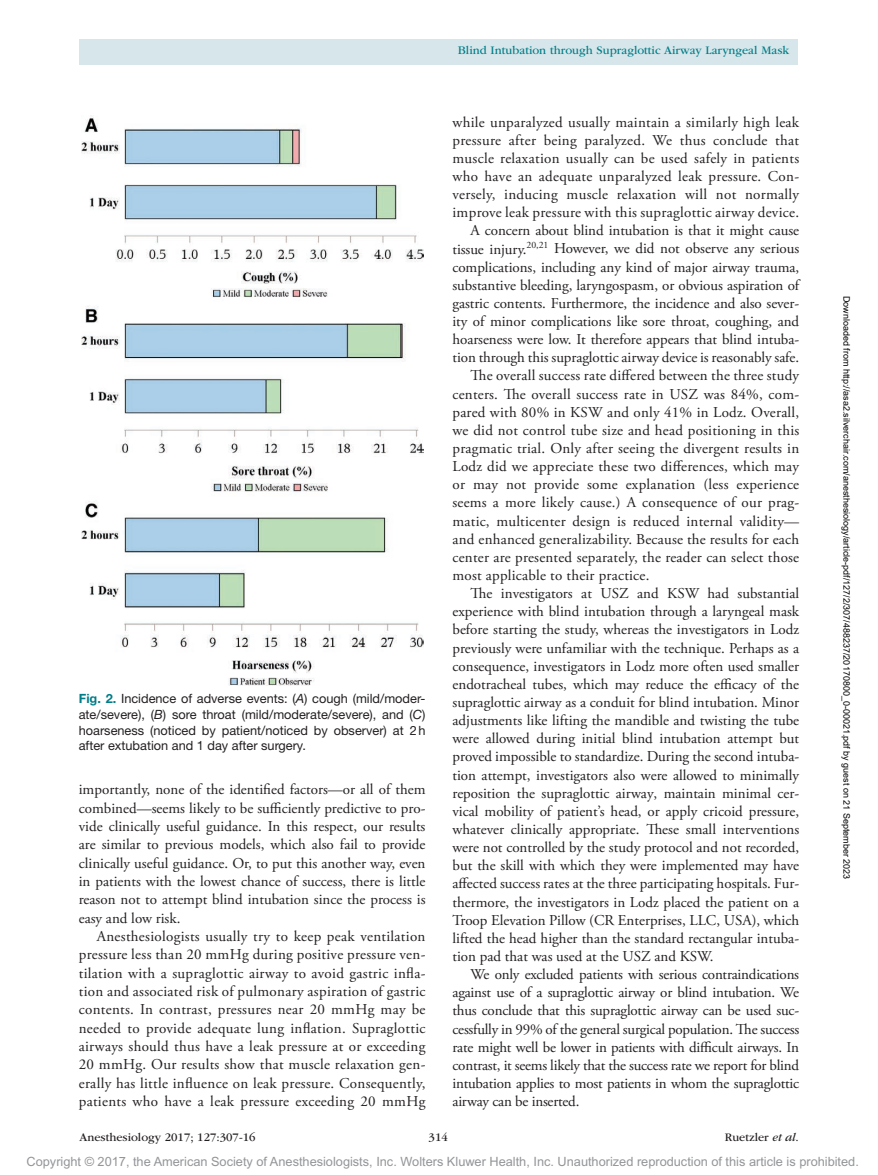
<style>
.page{position:relative;width:878px;height:1175px;background:#fff}
.page>*{position:absolute;margin:0;border:0;box-sizing:border-box;transform-origin:0 0}
.t1{font:15px/18.3px "Adobe Garamond Pro";color:#231f20;text-align:justify}
.t2{font:15px "Adobe Garamond Pro";letter-spacing:.02em;color:#231f20}
.t3{font:12.75px/15.8px "Helvetica Neue LT Std";color:#231f20;text-align:justify}
.t4{font:12.75px "Arial MT Std";color:#939598}
.t5{font:12px "ITC Garamond Std";color:#007d88}
.t6{font:12px "ITC Garamond Std";color:#231f20}
.t7{font:9px "Arial";color:#000}
.s1{font-weight:700;color:#007d88}
.s2{font-style:italic}
</style>
<div class="page">
<div style="left:79px;top:39px;width:718px;height:25px;background:#d6e6ea"></div>
<img style="left:81px;top:116px;width:342px;height:569px">
<p class="t3" style="left:79px;top:690px;width:348px"><span class="s1">Fig. 2.</span> Incidence of adverse events: (<span class="s2">A</span>) cough (mild/moder&shy;ate/severe), (<span class="s2">B</span>) sore throat (mild/moderate/severe), and (<span class="s2">C</span>) hoarseness (noticed by patient/noticed by observer) at 2h after extubation and 1 day after surgery.</p>
<p class="t1" style="left:79px;top:781px;width:348px">importantly, none of the identified factors—or all of them combined—seems likely to be sufficiently predictive to pro&shy;vide clinically useful guidance. In this respect, our results are similar to previous models, which also fail to provide clinically useful guidance. Or, to put this another way, even in patients with the lowest chance of success, there is little reason not to attempt blind intubation since the process is easy and low risk.</p>
<p class="t1" style="left:79px;top:927px;width:348px;text-indent:18px">Anesthesiologists usually try to keep peak ventilation pressure less than 20 mmHg during positive pressure ven&shy;tilation with a supraglottic airway to avoid gastric infla&shy;tion and associated risk of pulmonary aspiration of gastric contents. In contrast, pressures near 20 mmHg may be needed to provide adequate lung inflation. Supraglottic airways should thus have a leak pressure at or exceeding 20 mmHg. Our results show that muscle relaxation gen&shy;erally has little influence on leak pressure. Consequently, patients who have a leak pressure exceeding 20 mmHg</p>
<p class="t5" style="left:458px;top:44px;width:333px">Blind Intubation through Supraglottic Airway Laryngeal Mask</p>
<p class="t2" style="left:452px;top:113px;width:348px">while unparalyzed usually maintain a similarly high leak</p>
<p class="t2" style="left:452px;top:131px;width:348px">pressure after being paralyzed. We thus conclude that</p>
<p class="t2" style="left:452px;top:149px;width:348px">muscle relaxation usually can be used safely in patients</p>
<p class="t2" style="left:452px;top:167px;width:348px">who have an adequate unparalyzed leak pressure. Con-</p>
<p class="t2" style="left:452px;top:185px;width:348px">versely, inducing muscle relaxation will not normally</p>
<p class="t2" style="left:452px;top:203px;width:348px">improve leak pressure with this supraglottic airway device.</p>
<p class="t1" style="left:470px;top:222px;width:330px">A concern about blind intubation is that it might cause</p>
<p class="t1" style="left:452px;top:240px;width:348px">tissue injury.<sup>20,21</sup> However, we did not observe any serious</p>
<p class="t1" style="left:452px;top:258px;width:348px">complications, including any kind of major airway trauma,</p>
<p class="t1" style="left:452px;top:276px;width:348px">substantive bleeding, laryngospasm, or obvious aspiration of</p>
<p class="t1" style="left:452px;top:294px;width:348px">gastric contents. Furthermore, the incidence and also sever-</p>
<p class="t1" style="left:452px;top:312px;width:348px">ity of minor complications like sore throat, coughing, and</p>
<p class="t1" style="left:452px;top:331px;width:348px">hoarseness were low. It therefore appears that blind intuba-</p>
<p class="t1" style="left:452px;top:349px;width:348px">tion through this supraglottic airway device is reasonably safe.</p>
<p class="t1" style="left:470px;top:367px;width:330px">The overall success rate differed between the three study</p>
<p class="t1" style="left:452px;top:385px;width:348px">centers. The overall success rate in USZ was 84%, com-</p>
<p class="t1" style="left:452px;top:403px;width:348px">pared with 80% in KSW and only 41% in Lodz. Overall,</p>
<p class="t1" style="left:452px;top:421px;width:348px">we did not control tube size and head positioning in this</p>
<p class="t1" style="left:452px;top:439px;width:348px">pragmatic trial. Only after seeing the divergent results in</p>
<p class="t1" style="left:452px;top:458px;width:348px">Lodz did we appreciate these two differences, which may</p>
<p class="t1" style="left:452px;top:476px;width:348px">or may not provide some explanation (less experience</p>
<p class="t1" style="left:452px;top:494px;width:348px">seems a more likely cause.) A consequence of our prag-</p>
<p class="t1" style="left:452px;top:512px;width:348px">matic, multicenter design is reduced internal validity—</p>
<p class="t1" style="left:452px;top:530px;width:348px">and enhanced generalizability. Because the results for each</p>
<p class="t1" style="left:452px;top:548px;width:348px">center are presented separately, the reader can select those</p>
<p class="t1" style="left:452px;top:566px;width:198px">most applicable to their practice.</p>
<p class="t1" style="left:470px;top:584px;width:330px">The investigators at USZ and KSW had substantial</p>
<p class="t1" style="left:452px;top:603px;width:348px">experience with blind intubation through a laryngeal mask</p>
<p class="t1" style="left:452px;top:621px;width:348px">before starting the study, whereas the investigators in Lodz</p>
<p class="t1" style="left:452px;top:639px;width:348px">previously were unfamiliar with the technique. Perhaps as a</p>
<p class="t1" style="left:452px;top:657px;width:348px">consequence, investigators in Lodz more often used smaller</p>
<p class="t1" style="left:452px;top:675px;width:348px">endotracheal tubes, which may reduce the efficacy of the</p>
<p class="t1" style="left:452px;top:693px;width:348px">supraglottic airway as a conduit for blind intubation. Minor</p>
<p class="t1" style="left:452px;top:711px;width:348px">adjustments like lifting the mandible and twisting the tube</p>
<p class="t1" style="left:452px;top:730px;width:348px">were allowed during initial blind intubation attempt but</p>
<p class="t1" style="left:452px;top:748px;width:348px">proved impossible to standardize. During the second intuba-</p>
<p class="t1" style="left:452px;top:766px;width:348px">tion attempt, investigators also were allowed to minimally</p>
<p class="t1" style="left:452px;top:784px;width:348px">reposition the supraglottic airway, maintain minimal cer-</p>
<p class="t1" style="left:452px;top:802px;width:348px">vical mobility of patient’s head, or apply cricoid pressure,</p>
<p class="t1" style="left:452px;top:820px;width:348px">whatever clinically appropriate. These small interventions</p>
<p class="t1" style="left:452px;top:838px;width:348px">were not controlled by the study protocol and not recorded,</p>
<p class="t1" style="left:452px;top:857px;width:348px">but the skill with which they were implemented may have</p>
<p class="t1" style="left:452px;top:875px;width:348px">affected success rates at the three participating hospitals. Fur-</p>
<p class="t1" style="left:452px;top:893px;width:348px">thermore, the investigators in Lodz placed the patient on a</p>
<p class="t1" style="left:452px;top:911px;width:348px">Troop Elevation Pillow (CR Enterprises, LLC, USA), which</p>
<p class="t1" style="left:452px;top:929px;width:348px">lifted the head higher than the standard rectangular intuba-</p>
<p class="t1" style="left:452px;top:947px;width:263px">tion pad that was used at the USZ and KSW.</p>
<p class="t1" style="left:470px;top:965px;width:330px">We only excluded patients with serious contraindications</p>
<p class="t1" style="left:452px;top:983px;width:348px">against use of a supraglottic airway or blind intubation. We</p>
<p class="t1" style="left:452px;top:1002px;width:348px">thus conclude that this supraglottic airway can be used suc-</p>
<p class="t1" style="left:452px;top:1020px;width:348px">cessfully in 99% of the general surgical population. The success</p>
<p class="t1" style="left:452px;top:1038px;width:348px">rate might well be lower in patients with difficult airways. In</p>
<p class="t1" style="left:452px;top:1056px;width:348px">contrast, it seems likely that the success rate we report for blind</p>
<p class="t1" style="left:452px;top:1074px;width:348px">intubation applies to most patients in whom the supraglottic</p>
<p class="t1" style="left:452px;top:1092px;width:128px">airway can be inserted.</p>
<p class="t6" style="left:80px;top:1130px;width:177px">Anesthesiology 2017; 127:307-16</p>
<p class="t6" style="left:428px;top:1130px;width:21px">314</p>
<p class="t6" style="left:724px;top:1130px;width:76px">Ruetzler <span class="s2">et al</span>.</p>
<p class="t7" style="left:850px;top:296px;width:585px;rotate:90deg">Downloaded from http://asa2.silverchair.com/anesthesiology/article-pdf/127/2/307/488237/20170800_0-00021.pdf by guest on 21 September 2023</p>
<p class="t4" style="left:27px;top:1154px;width:833px">Copyright © 2017, the American Society of Anesthesiologists, Inc. Wolters Kluwer Health, Inc. Unauthorized reproduction of this article is prohibited.</p>
</div>
